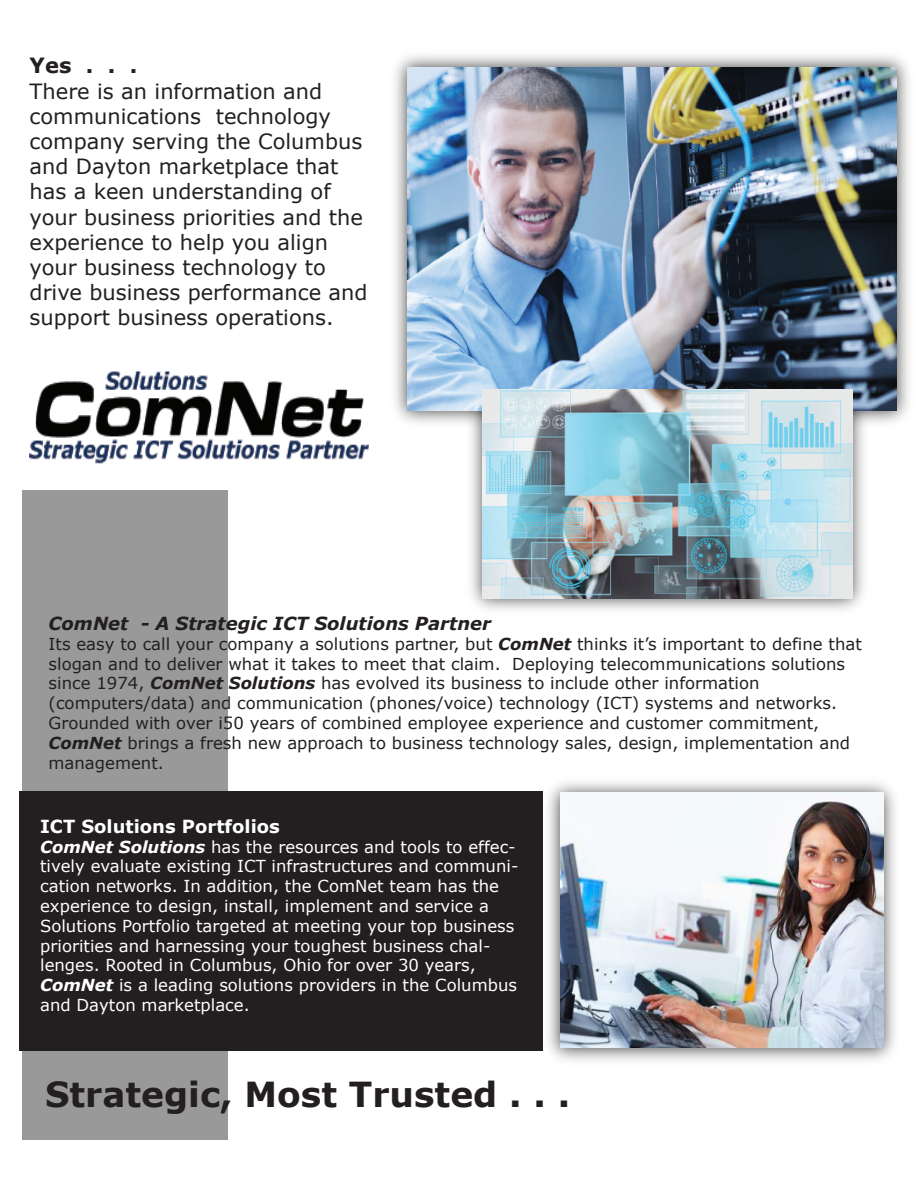
<style>
.page{position:relative;width:918px;height:1188px;background:#fff}
.page>*{position:absolute;margin:0;border:0;box-sizing:border-box;transform-origin:0 0}
.t1{font:700 34.5px "Verdana";color:#231f20}
.t2{font:21px/25.2px "Verdana";color:#231f20}
.t3{font:700 21px "Verdana";color:#231f20}
.t4{font:italic 700 18px "Verdana";color:#231f20}
.t5{font:700 18px "Verdana";color:#fff}
.t6{font:16.5px/19.8px "Verdana";color:#231f20}
.t7{font:16.5px/19.8px "Verdana";color:#fff}
.s1{font-weight:700;font-style:italic}
</style>
<div class="page">
<img style="left:30px;top:371px;width:339px;height:93px">
<img style="left:395px;top:55px;width:514px;height:368px">
<img style="left:407px;top:67px;width:490px;height:343px">
<img style="left:460px;top:367px;width:415px;height:243px">
<img style="left:483px;top:390px;width:369px;height:208px">
<div style="left:22px;top:490px;width:205px;height:649px;background:#999"></div>
<div style="left:19px;top:791px;width:524px;height:259px;background:#231f20"></div>
<img style="left:537px;top:782px;width:358px;height:279px">
<img style="left:560px;top:793px;width:324px;height:255px">
<p class="t3" style="left:30px;top:51px;width:109px">Yes . . .</p>
<p class="t2" style="left:30px;top:78px;width:339px">There is an information and communications technology company serving the Columbus and Dayton marketplace that has a keen understanding of your business priorities and the experience to help you align your business technology to drive business performance and support business operations.</p>
<p class="t4" style="left:49px;top:611px;width:444px">ComNet - A Strategic ICT Solutions Partner</p>
<p class="t6" style="left:49px;top:634px;width:815px">Its easy to call your company a solutions partner, but <span class="s1">ComNet</span> thinks it’s important to define that slogan and to deliver what it takes to meet that claim. Deploying telecommunications solutions since 1974, <span class="s1">ComNet Solutions</span> has evolved its business to include other information (computers/data) and communication (phones/voice) technology (ICT) systems and networks.<br>Grounded with over i50 years of combined employee experience and customer commitment, <span class="s1">ComNet</span> brings a fresh new approach to business technology sales, design, implementation and management.</p>
<p class="t5" style="left:40px;top:814px;width:241px">ICT Solutions Portfolios</p>
<p class="t7" style="left:40px;top:837px;width:480px"><span class="s1">ComNet Solutions</span> has the resources and tools to effec&shy;tively evaluate existing ICT infrastructures and communi&shy;cation networks. In addition, the ComNet team has the experience to design, install, implement and service a Solutions Portfolio targeted at meeting your top business priorities and harnessing your toughest business chal&shy;lenges. Rooted in Columbus, Ohio for over 30 years, <span class="s1">ComNet</span> is a leading solutions providers in the Columbus and Dayton marketplace.</p>
<h1 class="t1" style="left:45px;top:1070px;width:527px">Strategic, Most Trusted . . .</h1>
</div>
